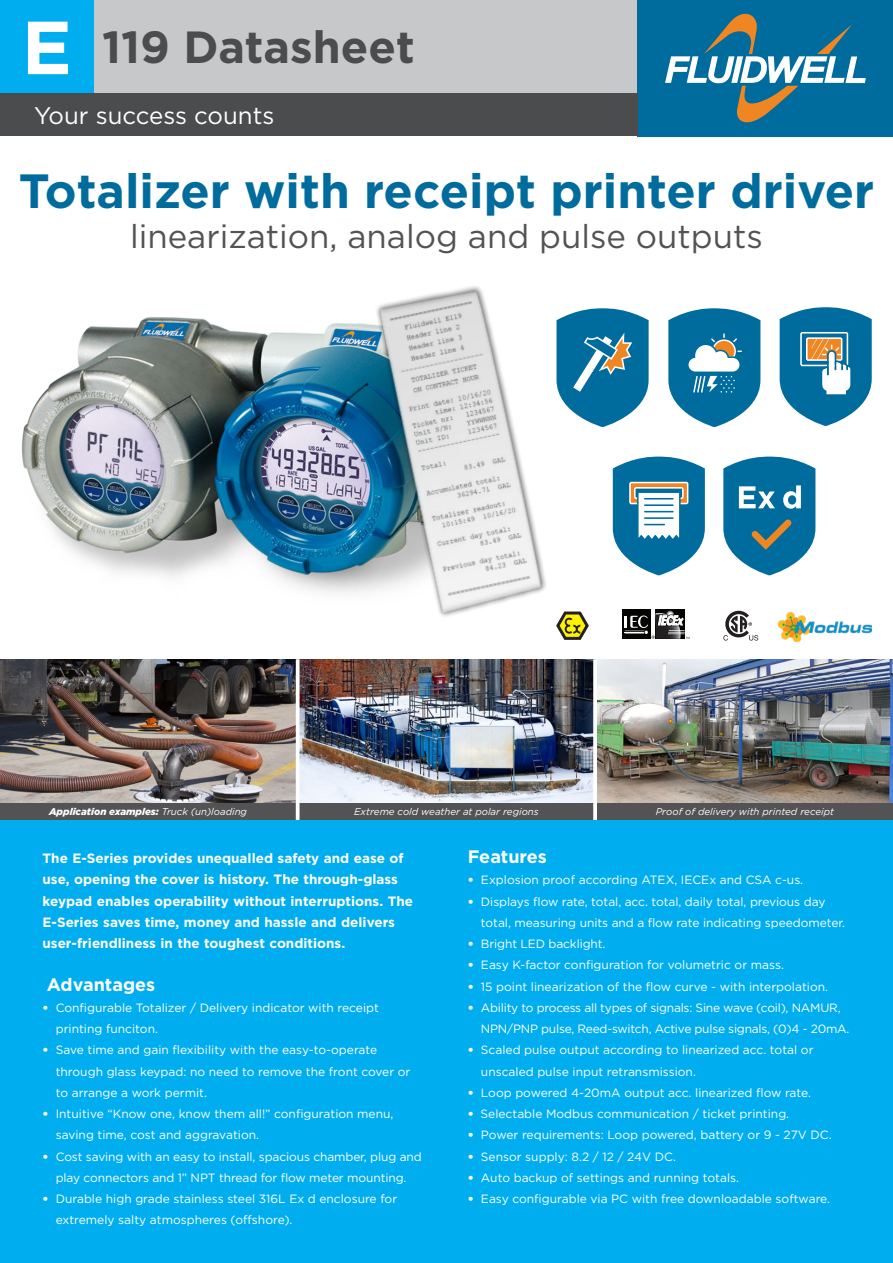
<style>
.page{position:relative;width:893px;height:1263px;background:#fff}
.page>*{position:absolute;margin:0;border:0;box-sizing:border-box;transform-origin:0 0}
.t1{font:700 75px "Gotham Pro";color:#fff}
.t2{font:700 48px "Gotham Pro";color:#006c9d}
.t3{font:700 45px "Gotham Pro";color:#4b4c4d}
.t4{font:33px "Gotham Pro";color:#535355}
.t5{font:24px "Gotham Pro";color:#fff}
.t6{font:700 18px "Gotham Pro";color:#fff}
.t7{font:700 13.5px/21.3px "Gotham Pro";color:#fff}
.t8{font:12px/21.3px "Gotham Pro";color:#fff}
.t9{font:12px/21.3px "Gotham Pro";letter-spacing:-.02em;color:#fff}
.t10{font:italic 9.75px "Gotham Pro";color:#fff}
.t11{font:italic 900 9.75px "Gotham Pro";color:#fff}
.s1{font-weight:400}
.s2{font-weight:900}
</style>
<div class="page">
<div style="left:94px;top:0;width:544px;height:94px;background:#c7c8ca"></div>
<div style="left:0;top:0;width:94px;height:94px;background:#00aeef"></div>
<div style="left:638px;top:0;width:255px;height:136px;background:#006c9d"></div>
<svg style="left:665px;top:14px;width:201px;height:108px"></svg>
<div style="left:0;top:94px;width:638px;height:42px;background:#4b4c4d"></div>
<img style="left:22px;top:317px;width:329px;height:276px">
<svg style="left:613px;top:457px;width:92px;height:118px"></svg>
<svg style="left:723px;top:457px;width:92px;height:118px"></svg>
<svg style="left:561px;top:308px;width:88px;height:119px"></svg>
<svg style="left:668px;top:308px;width:92px;height:119px"></svg>
<svg style="left:780px;top:307px;width:92px;height:119px"></svg>
<img style="left:351px;top:286px;width:210px;height:341px">
<img style="left:300px;top:659px;width:593px;height:144px">
<img style="left:0;top:659px;width:296px;height:144px">
<div style="left:299px;top:803px;width:295px;height:17px;background:#535355"></div>
<div style="left:0;top:803px;width:296px;height:17px;background:#535355"></div>
<div style="left:597px;top:803px;width:296px;height:17px;background:#535355"></div>
<svg style="left:296px;top:659px;width:4px;height:161px"></svg>
<svg style="left:593px;top:659px;width:4px;height:161px"></svg>
<div style="left:0;top:820px;width:893px;height:443px;background:#00aeef"></div>
<img style="left:778px;top:612px;width:94px;height:30px">
<svg style="left:622px;top:610px;width:3px;height:29px"></svg>
<svg style="left:625px;top:610px;width:65px;height:29px"></svg>
<svg style="left:723px;top:611px;width:35px;height:29px"></svg>
<svg style="left:557px;top:612px;width:31px;height:27px"></svg>
<h1 class="t1" style="left:22px;top:4px;width:52px">E</h1>
<h3 class="t3" style="left:102px;top:21px;width:314px">119 Datasheet</h3>
<h3 class="t5" style="left:34px;top:102px;width:242px">Your success counts</h3>
<h2 class="t2" style="left:19px;top:163px;width:857px">Totalizer with receipt printer driver</h2>
<h3 class="t4" style="left:130px;top:218px;width:634px">linearization, analog and pulse outputs</h3>
<p class="t11" style="left:49px;top:806px;width:199px">Application examples: <span class="s1">Truck (un)loading</span></p>
<p class="t10" style="left:354px;top:806px;width:186px">Extreme cold weather at polar regions</p>
<p class="t10" style="left:656px;top:806px;width:180px">Proof of delivery with printed receipt</p>
<p class="t7" style="left:43px;top:847px;width:372px">The E-Series provides unequalled safety and ease of use, opening the cover is history. The through-glass keypad enables operability without interruptions. The E-Series saves time, money and hassle and delivers user-friendliness in the toughest conditions.</p>
<h3 class="t6" style="left:47px;top:974px;width:110px">Advantages</h3>
<p class="t8" style="left:56px;top:997px;width:325px;text-indent:-13px"><span class="s2">•</span> Configurable Totalizer / Delivery indicator with receipt printing funciton.</p>
<p class="t8" style="left:56px;top:1039px;width:356px;text-indent:-13px"><span class="s2">•</span> Save time and gain flexibility with the easy-to-operate through glass keypad: no need to remove the front cover or to arrange a work permit.</p>
<p class="t8" style="left:56px;top:1103px;width:339px;text-indent:-13px"><span class="s2">•</span> Intuitive “Know one, know them all!” configuration menu, saving time, cost and aggravation.</p>
<p class="t8" style="left:43px;top:1146px;width:381px;text-align:center"><span class="s2">•</span> Cost saving with an easy to install, spacious chamber, plug and play connectors and 1” NPT thread for flow meter mounting.</p>
<p class="t8" style="left:56px;top:1188px;width:343px;text-indent:-13px"><span class="s2">•</span> Durable high grade stainless steel 316L Ex d enclosure for extremely salty atmospheres (offshore).</p>
<h3 class="t6" style="left:468px;top:846px;width:81px">Features</h3>
<p class="t8" style="left:468px;top:869px;width:337px"><span class="s2">•</span> Explosion proof according ATEX, IECEx and CSA c-us.</p>
<p class="t8" style="left:481px;top:890px;width:366px;text-indent:-13px"><span class="s2">•</span> Displays flow rate, total, acc. total, daily total, previous day total, measuring units and a flow rate indicating speedometer.</p>
<p class="t8" style="left:468px;top:933px;width:139px"><span class="s2">•</span> Bright LED backlight.</p>
<p class="t8" style="left:468px;top:954px;width:318px"><span class="s2">•</span> Easy K-factor configuration for volumetric or mass.</p>
<p class="t8" style="left:468px;top:976px;width:362px"><span class="s2">•</span> 15 point linearization of the flow curve - with interpolation.</p>
<p class="t9" style="left:481px;top:997px;width:370px;text-indent:-13px"><span class="s2">•</span> Ability to process all types of signals: Sine wave (coil), NAMUR,<br>NPN/PNP pulse, Reed-switch, Active pulse signals, (0)4 - 20mA.</p>
<p class="t8" style="left:481px;top:1039px;width:334px;text-indent:-13px"><span class="s2">•</span> Scaled pulse output according to linearized acc. total or unscaled pulse input retransmission.</p>
<p class="t8" style="left:468px;top:1082px;width:345px"><span class="s2">•</span> Loop powered 4-20mA output acc. linearized flow rate.</p>
<p class="t8" style="left:468px;top:1103px;width:323px"><span class="s2">•</span> Selectable Modbus communication / ticket printing.</p>
<p class="t8" style="left:468px;top:1124px;width:365px"><span class="s2">•</span> Power requirements: Loop powered, battery or 9 - 27V DC.</p>
<p class="t8" style="left:468px;top:1146px;width:210px"><span class="s2">•</span> Sensor supply: 8.2 / 12 / 24V DC.</p>
<p class="t8" style="left:468px;top:1167px;width:273px"><span class="s2">•</span> Auto backup of settings and running totals.</p>
<p class="t8" style="left:468px;top:1188px;width:364px"><span class="s2">•</span> Easy configurable via PC with free downloadable software.</p>
</div>
